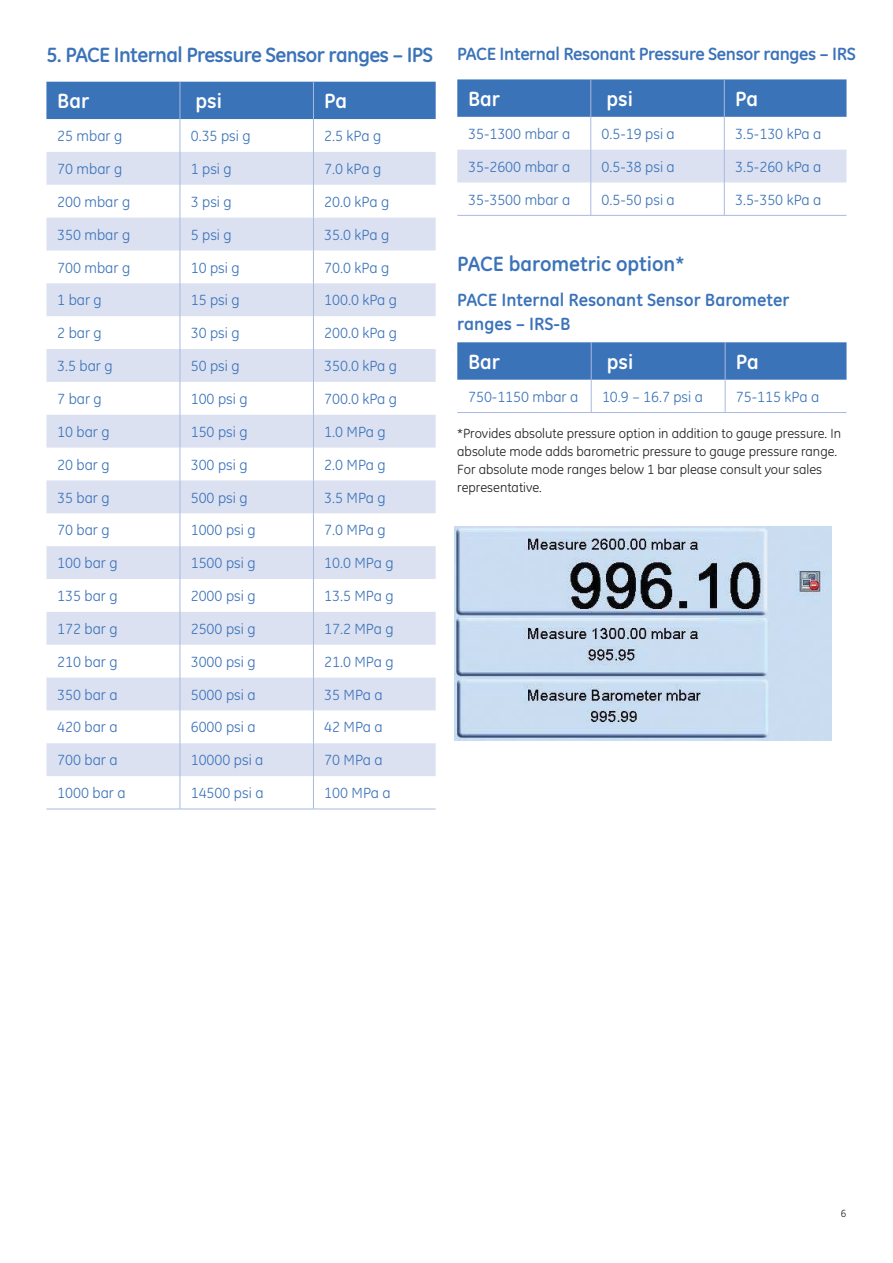
<style>
.page{position:relative;width:893px;height:1263px;background:#fff}
.page>*{position:absolute;margin:0;border:0;box-sizing:border-box;transform-origin:0 0}
.t1{font:700 21px "GE Inspira";letter-spacing:-.03em;color:#3b73b9}
.t2{font:700 21px "GE Inspira";color:#fff}
.t3{font:700 21px "GE Inspira";color:#3b73b9}
.t4{font:700 18px/24px "GE Inspira";letter-spacing:-.015em;color:#3b73b9}
.t5{font:15px "GE Inspira";color:#3b73b9}
.t6{font:13.5px/18px "GE Inspira";color:#231f20}
.t7{font:10.5px "GE Inspira";color:#231f20}
</style>
<div class="page">
<div style="left:46px;top:82px;width:390px;height:37px;background:#3b73b9"></div>
<svg style="left:46px;top:152px;width:390px;height:624px;fill:#dce1f2"></svg>
<hr style="left:180px;top:82px;width:1px;height:37px;background:#a9b9df">
<hr style="left:180px;top:119px;width:1px;height:33px;background:#a9b9df">
<hr style="left:180px;top:152px;width:1px;height:33px;background:#a9b9df">
<hr style="left:180px;top:185px;width:1px;height:33px;background:#a9b9df">
<hr style="left:180px;top:218px;width:1px;height:32px;background:#a9b9df">
<hr style="left:180px;top:250px;width:1px;height:33px;background:#a9b9df">
<hr style="left:180px;top:283px;width:1px;height:33px;background:#a9b9df">
<hr style="left:180px;top:316px;width:1px;height:33px;background:#a9b9df">
<hr style="left:180px;top:349px;width:1px;height:33px;background:#a9b9df">
<hr style="left:313px;top:349px;width:1px;height:33px;background:#a9b9df">
<hr style="left:180px;top:382px;width:1px;height:33px;background:#a9b9df">
<hr style="left:313px;top:382px;width:1px;height:33px;background:#a9b9df">
<hr style="left:180px;top:415px;width:1px;height:33px;background:#a9b9df">
<hr style="left:313px;top:415px;width:1px;height:33px;background:#a9b9df">
<hr style="left:180px;top:448px;width:1px;height:32px;background:#a9b9df">
<hr style="left:313px;top:448px;width:1px;height:32px;background:#a9b9df">
<hr style="left:180px;top:480px;width:1px;height:33px;background:#a9b9df">
<hr style="left:313px;top:480px;width:1px;height:33px;background:#a9b9df">
<hr style="left:180px;top:513px;width:1px;height:33px;background:#a9b9df">
<hr style="left:180px;top:546px;width:1px;height:33px;background:#a9b9df">
<hr style="left:180px;top:579px;width:1px;height:33px;background:#a9b9df">
<hr style="left:180px;top:612px;width:1px;height:33px;background:#a9b9df">
<hr style="left:180px;top:645px;width:1px;height:32px;background:#a9b9df">
<hr style="left:180px;top:677px;width:1px;height:33px;background:#a9b9df">
<hr style="left:180px;top:710px;width:1px;height:33px;background:#a9b9df">
<hr style="left:180px;top:743px;width:1px;height:33px;background:#a9b9df">
<hr style="left:180px;top:776px;width:1px;height:33px;background:#a9b9df">
<hr style="left:313px;top:776px;width:1px;height:33px;background:#a9b9df">
<hr style="left:313px;top:82px;width:1px;height:37px;background:#a9b9df">
<hr style="left:313px;top:119px;width:1px;height:33px;background:#a9b9df">
<hr style="left:313px;top:152px;width:1px;height:33px;background:#a9b9df">
<hr style="left:313px;top:185px;width:1px;height:33px;background:#a9b9df">
<hr style="left:313px;top:218px;width:1px;height:32px;background:#a9b9df">
<hr style="left:313px;top:250px;width:1px;height:33px;background:#a9b9df">
<hr style="left:313px;top:283px;width:1px;height:33px;background:#a9b9df">
<hr style="left:313px;top:316px;width:1px;height:33px;background:#a9b9df">
<hr style="left:313px;top:513px;width:1px;height:33px;background:#a9b9df">
<hr style="left:313px;top:546px;width:1px;height:33px;background:#a9b9df">
<hr style="left:313px;top:579px;width:1px;height:33px;background:#a9b9df">
<hr style="left:313px;top:612px;width:1px;height:33px;background:#a9b9df">
<hr style="left:313px;top:645px;width:1px;height:32px;background:#a9b9df">
<hr style="left:313px;top:677px;width:1px;height:33px;background:#a9b9df">
<hr style="left:313px;top:710px;width:1px;height:33px;background:#a9b9df">
<hr style="left:313px;top:743px;width:1px;height:33px;background:#a9b9df">
<hr style="left:46px;top:809px;width:390px;height:1px;background:#a9b9df">
<div style="left:457px;top:79px;width:389px;height:38px;background:#3b73b9"></div>
<div style="left:457px;top:150px;width:389px;height:32px;background:#dce1f2"></div>
<hr style="left:590px;top:117px;width:1px;height:33px;background:#a9b9df">
<hr style="left:724px;top:117px;width:1px;height:33px;background:#a9b9df">
<hr style="left:590px;top:150px;width:1px;height:32px;background:#a9b9df">
<hr style="left:590px;top:182px;width:1px;height:33px;background:#a9b9df">
<hr style="left:724px;top:182px;width:1px;height:33px;background:#a9b9df">
<hr style="left:590px;top:79px;width:1px;height:38px;background:#a9b9df">
<hr style="left:724px;top:79px;width:1px;height:38px;background:#a9b9df">
<hr style="left:724px;top:150px;width:1px;height:32px;background:#a9b9df">
<hr style="left:457px;top:215px;width:389px;height:1px;background:#a9b9df">
<div style="left:457px;top:342px;width:389px;height:38px;background:#3b73b9"></div>
<hr style="left:591px;top:380px;width:1px;height:32px;background:#a9b9df">
<hr style="left:725px;top:380px;width:1px;height:32px;background:#a9b9df">
<hr style="left:457px;top:412px;width:389px;height:1px;background:#a9b9df">
<hr style="left:591px;top:342px;width:1px;height:38px;background:#a9b9df">
<hr style="left:725px;top:342px;width:1px;height:38px;background:#a9b9df">
<img style="left:455px;top:527px;width:376px;height:213px">
<h1 class="t1" style="left:46px;top:46px;width:388px">5. PACE Internal Pressure Sensor ranges – IPS</h1>
<h1 class="t2" style="left:57px;top:93px;width:34px">Bar</h1>
<h1 class="t2" style="left:196px;top:93px;width:28px">psi</h1>
<h1 class="t2" style="left:324px;top:93px;width:24px">Pa</h1>
<p class="t5" style="left:57px;top:130px;width:67px">25 mbar g</p>
<p class="t5" style="left:191px;top:130px;width:61px">0.35 psi g</p>
<p class="t5" style="left:324px;top:130px;width:58px">2.5 kPa g</p>
<p class="t5" style="left:57px;top:163px;width:67px">70 mbar g</p>
<p class="t5" style="left:191px;top:163px;width:42px">1 psi g</p>
<p class="t5" style="left:324px;top:163px;width:58px">7.0 kPa g</p>
<p class="t5" style="left:57px;top:196px;width:74px">200 mbar g</p>
<p class="t5" style="left:191px;top:196px;width:42px">3 psi g</p>
<p class="t5" style="left:324px;top:196px;width:66px">20.0 kPa g</p>
<p class="t5" style="left:57px;top:228px;width:74px">350 mbar g</p>
<p class="t5" style="left:191px;top:228px;width:42px">5 psi g</p>
<p class="t5" style="left:324px;top:228px;width:66px">35.0 kPa g</p>
<p class="t5" style="left:57px;top:261px;width:74px">700 mbar g</p>
<p class="t5" style="left:191px;top:261px;width:50px">10 psi g</p>
<p class="t5" style="left:324px;top:261px;width:66px">70.0 kPa g</p>
<p class="t5" style="left:57px;top:294px;width:46px">1 bar g</p>
<p class="t5" style="left:191px;top:294px;width:50px">15 psi g</p>
<p class="t5" style="left:324px;top:294px;width:74px">100.0 kPa g</p>
<p class="t5" style="left:57px;top:327px;width:46px">2 bar g</p>
<p class="t5" style="left:191px;top:327px;width:50px">30 psi g</p>
<p class="t5" style="left:324px;top:327px;width:74px">200.0 kPa g</p>
<p class="t5" style="left:57px;top:360px;width:57px">3.5 bar g</p>
<p class="t5" style="left:191px;top:360px;width:50px">50 psi g</p>
<p class="t5" style="left:324px;top:360px;width:74px">350.0 kPa g</p>
<p class="t5" style="left:57px;top:393px;width:46px">7 bar g</p>
<p class="t5" style="left:191px;top:393px;width:58px">100 psi g</p>
<p class="t5" style="left:324px;top:393px;width:74px">700.0 kPa g</p>
<p class="t5" style="left:57px;top:426px;width:54px">10 bar g</p>
<p class="t5" style="left:191px;top:426px;width:58px">150 psi g</p>
<p class="t5" style="left:324px;top:426px;width:63px">1.0 MPa g</p>
<p class="t5" style="left:57px;top:458px;width:54px">20 bar g</p>
<p class="t5" style="left:191px;top:458px;width:58px">300 psi g</p>
<p class="t5" style="left:324px;top:458px;width:63px">2.0 MPa g</p>
<p class="t5" style="left:57px;top:491px;width:54px">35 bar g</p>
<p class="t5" style="left:191px;top:491px;width:58px">500 psi g</p>
<p class="t5" style="left:324px;top:491px;width:63px">3.5 MPa g</p>
<p class="t5" style="left:57px;top:524px;width:54px">70 bar g</p>
<p class="t5" style="left:191px;top:524px;width:66px">1000 psi g</p>
<p class="t5" style="left:324px;top:524px;width:63px">7.0 MPa g</p>
<p class="t5" style="left:57px;top:557px;width:62px">100 bar g</p>
<p class="t5" style="left:191px;top:557px;width:66px">1500 psi g</p>
<p class="t5" style="left:324px;top:557px;width:71px">10.0 MPa g</p>
<p class="t5" style="left:57px;top:590px;width:62px">135 bar g</p>
<p class="t5" style="left:191px;top:590px;width:66px">2000 psi g</p>
<p class="t5" style="left:324px;top:590px;width:71px">13.5 MPa g</p>
<p class="t5" style="left:57px;top:623px;width:62px">172 bar g</p>
<p class="t5" style="left:191px;top:623px;width:66px">2500 psi g</p>
<p class="t5" style="left:324px;top:623px;width:71px">17.2 MPa g</p>
<p class="t5" style="left:57px;top:655px;width:62px">210 bar g</p>
<p class="t5" style="left:191px;top:655px;width:66px">3000 psi g</p>
<p class="t5" style="left:324px;top:655px;width:71px">21.0 MPa g</p>
<p class="t5" style="left:57px;top:688px;width:62px">350 bar a</p>
<p class="t5" style="left:191px;top:688px;width:66px">5000 psi a</p>
<p class="t5" style="left:324px;top:688px;width:60px">35 MPa a</p>
<p class="t5" style="left:57px;top:721px;width:62px">420 bar a</p>
<p class="t5" style="left:191px;top:721px;width:66px">6000 psi a</p>
<p class="t5" style="left:324px;top:721px;width:60px">42 MPa a</p>
<p class="t5" style="left:57px;top:754px;width:62px">700 bar a</p>
<p class="t5" style="left:191px;top:754px;width:74px">10000 psi a</p>
<p class="t5" style="left:324px;top:754px;width:60px">70 MPa a</p>
<p class="t5" style="left:57px;top:787px;width:70px">1000 bar a</p>
<p class="t5" style="left:191px;top:787px;width:74px">14500 psi a</p>
<p class="t5" style="left:324px;top:787px;width:68px">100 MPa a</p>
<p class="t4" style="left:457px;top:43px;width:400px">PACE Internal Resonant Pressure Sensor ranges – IRS</p>
<h1 class="t2" style="left:468px;top:90px;width:34px">Bar</h1>
<h1 class="t2" style="left:606px;top:90px;width:28px">psi</h1>
<h1 class="t2" style="left:735px;top:90px;width:24px">Pa</h1>
<p class="t5" style="left:468px;top:128px;width:104px">35-1300 mbar a</p>
<p class="t5" style="left:602px;top:128px;width:75px">0.5-19 psi a</p>
<p class="t5" style="left:735px;top:128px;width:88px">3.5-130 kPa a</p>
<p class="t5" style="left:468px;top:160px;width:104px">35-2600 mbar a</p>
<p class="t5" style="left:602px;top:160px;width:75px">0.5-38 psi a</p>
<p class="t5" style="left:735px;top:160px;width:88px">3.5-260 kPa a</p>
<p class="t5" style="left:468px;top:193px;width:104px">35-3500 mbar a</p>
<p class="t5" style="left:602px;top:193px;width:75px">0.5-50 psi a</p>
<p class="t5" style="left:735px;top:193px;width:88px">3.5-350 kPa a</p>
<h1 class="t3" style="left:457px;top:255px;width:229px">PACE barometric option*</h1>
<p class="t4" style="left:457px;top:289px;width:334px">PACE Internal Resonant Sensor Barometer ranges – IRS-B</p>
<h1 class="t2" style="left:468px;top:353px;width:34px">Bar</h1>
<h1 class="t2" style="left:607px;top:353px;width:28px">psi</h1>
<h1 class="t2" style="left:736px;top:353px;width:24px">Pa</h1>
<p class="t5" style="left:468px;top:390px;width:112px">750-1150 mbar a</p>
<p class="t5" style="left:602px;top:390px;width:102px">10.9 – 16.7 psi a</p>
<p class="t5" style="left:736px;top:390px;width:85px">75-115 kPa a</p>
<p class="t6" style="left:457px;top:426px;width:385px">*Provides absolute pressure option in addition to gauge pressure. In absolute mode adds barometric pressure to gauge pressure range.<br>For absolute mode ranges below 1 bar please consult your sales representative.</p>
<p class="t7" style="left:841px;top:1209px;width:7px">6</p>
</div>
